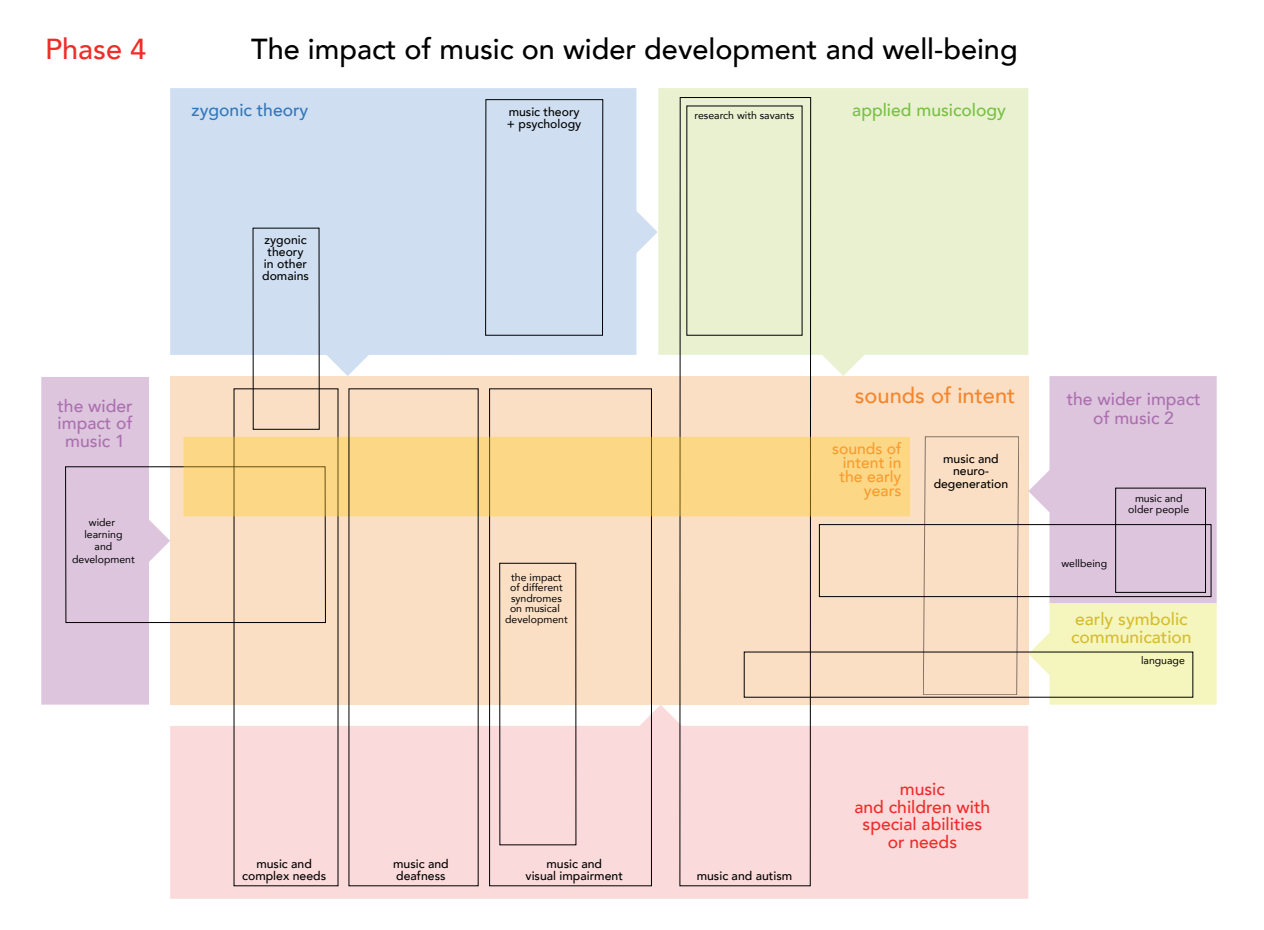
<style>
.page{position:relative;width:1264px;height:930px;background:#fff}
.page>*{position:absolute;margin:0;border:0;box-sizing:border-box;transform-origin:0 0}
.t1{font:500 28.88px "Avenir";color:#000001}
.t2{font:500 28.88px "Avenir";color:#ee2e2b}
.t3{font:500 21.88px "Avenir";color:#f5852a}
.t4{font:500 17.5px/17.5px "Avenir";color:#ab6fae;text-align:center}
.t5{font:500 17.5px/17.5px "Avenir";color:#ee2b2b;text-align:center}
.t6{font:500 17.5px/17.5px "Avenir";color:#d5bd2e}
.t7{font:500 17.5px "Avenir";color:#77c042}
.t8{font:500 17.5px "Avenir";color:#3276bc}
.t9{font:500 15.75px/14px "Avenir";color:#f89b2e;text-align:right}
.t10{font:500 12.25px/12.2px "Avenir";color:#000;text-align:center}
.t11{font:10.5px/10.5px "Avenir";color:#000;text-align:center}
</style>
<div class="page">
<div style="left:170px;top:376px;width:858px;height:328px;background:#fbdfc5"></div>
<svg style="left:170px;top:704px;width:858px;height:194px;background:#f7dbdb"></svg>
<svg style="left:1028px;top:376px;width:189px;height:328px;background:#e3d4d3"></svg>
<div style="left:658px;top:88px;width:370px;height:288px;background:#e9f1d1"></div>
<svg style="left:170px;top:88px;width:488px;height:288px;background:#d4e2f2"></svg>
<svg style="left:923px;top:436px;width:96px;height:259px"></svg>
<svg style="left:41px;top:377px;width:285px;height:327px"></svg>
<div style="left:485px;top:99px;width:118px;height:236px;background:#cfdff1"></div>
<svg style="left:679px;top:97px;width:132px;height:789px"></svg>
<div style="left:489px;top:388px;width:163px;height:497px;border:1px solid #000001"></div>
<div style="left:819px;top:524px;width:392px;height:72px;border:1px solid #000001"></div>
<div style="left:184px;top:437px;width:726px;height:79px;background:#fcd786"></div>
<h1 class="t2" style="left:45px;top:24px;width:103px">Phase 4</h1>
<h1 class="t1" style="left:251px;top:24px;width:768px">The impact of music on wider development and well-being</h1>
<h3 class="t8" style="left:192px;top:94px;width:118px">zygonic theory</h3>
<h3 class="t7" style="left:852px;top:94px;width:155px">applied musicology</h3>
<p class="t10" style="left:507px;top:105px;width:76px;text-align:left">music theory + psychology</p>
<p class="t11" style="left:695px;top:109px;width:101px">research with savants</p>
<h3 class="t4" style="left:58px;top:396px;width:77px">the wider impact of music 1</h3>
<p class="t11" style="left:72px;top:516px;width:64px;line-height:12.2px">wider learning<br>and development</p>
<p class="t10" style="left:262px;top:232px;width:48px">zygonic theory in other domains</p>
<p class="t11" style="left:505px;top:571px;width:64px">the impact<br>of different syndromes on musical development</p>
<h2 class="t3" style="left:855px;top:376px;width:162px">sounds of intent</h2>
<p class="t9" style="left:832px;top:440px;width:71px">sounds of intent in the early years</p>
<p class="t10" style="left:934px;top:452px;width:76px">music and neuro&shy;degeneration</p>
<h3 class="t4" style="left:1067px;top:388px;width:135px;line-height:19.2px">the wider impact of music 2</h3>
<p class="t11" style="left:1061px;top:558px;width:47px">wellbeing</p>
<p class="t11" style="left:1128px;top:493px;width:62px">music and older people</p>
<h3 class="t6" style="left:1071px;top:609px;width:122px">early symbolic communication</h3>
<p class="t11" style="left:1141px;top:655px;width:45px">language</p>
<p class="t10" style="left:242px;top:856px;width:85px">music and complex needs</p>
<p class="t10" style="left:393px;top:856px;width:57px;text-align:left">music and deafness</p>
<p class="t10" style="left:526px;top:856px;width:99px">music and<br>visual impairment</p>
<p class="t10" style="left:697px;top:868px;width:97px">music and autism</p>
<h3 class="t5" style="left:854px;top:779px;width:137px">music<br>and children with special abilities or needs</h3>
</div>
